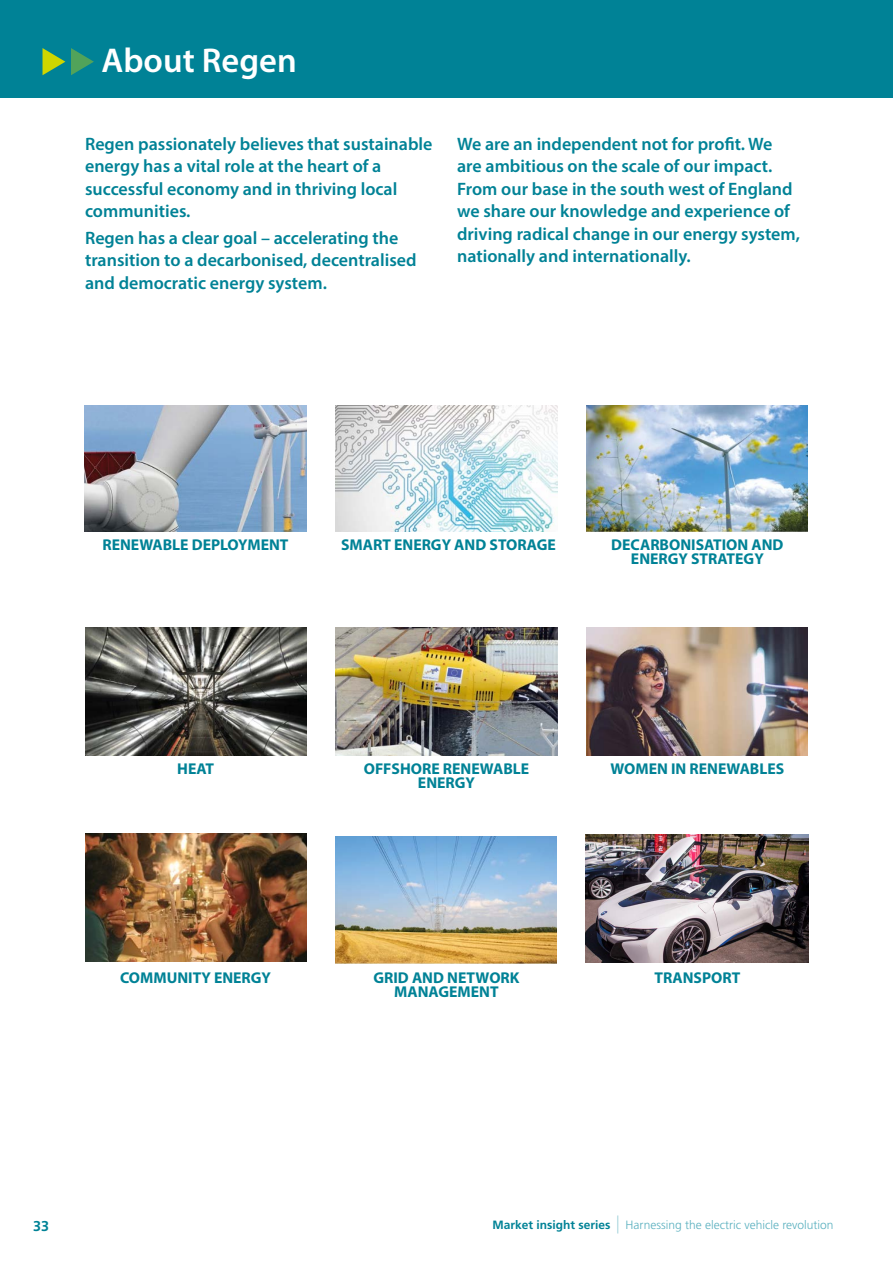
<style>
.page{position:relative;width:893px;height:1263px;background:#fff}
.page>*{position:absolute;margin:0;border:0;box-sizing:border-box;transform-origin:0 0}
.t1{font:600 34.5px "Myriad Pro";color:#fff}
.t2{font:600 18px/22.5px "Myriad Pro";color:#008296}
.t3{font:700 15.75px/14.2px "Myriad Pro";color:#008296;text-align:center}
.t4{font:700 14.25px "Frutiger LT Std";color:#008296}
.t5{font:300 12px "Frutiger LT Std";color:#5ab0bf}
.s1{font-weight:700;color:#008296}
.s2{font-size:18px}
</style>
<div class="page">
<div style="left:0;top:0;width:893px;height:98px;background:#008296"></div>
<svg style="left:43px;top:48px;width:22px;height:27px"></svg>
<svg style="left:71px;top:48px;width:23px;height:27px"></svg>
<img style="left:586px;top:835px;width:223px;height:127px">
<img style="left:336px;top:836px;width:221px;height:127px">
<img style="left:85px;top:833px;width:221px;height:128px">
<img style="left:85px;top:405px;width:221px;height:127px">
<img style="left:336px;top:405px;width:221px;height:127px">
<img style="left:587px;top:405px;width:221px;height:127px">
<img style="left:85px;top:628px;width:221px;height:127px">
<img style="left:336px;top:628px;width:221px;height:127px">
<img style="left:587px;top:628px;width:221px;height:127px">
<h1 class="t1" style="left:102px;top:39px;width:197px">About Regen</h1>
<p class="t2" style="left:85px;top:132px;width:349px">Regen passionately believes that sustainable energy has a vital role at the heart of a successful economy and in thriving local communities.</p>
<p class="t2" style="left:85px;top:226px;width:333px">Regen has a clear goal – accelerating the transition to a decarbonised, decentralised and democratic energy system.</p>
<p class="t2" style="left:457px;top:132px;width:344px">We are an independent not for profit. We are ambitious on the scale of our impact.<br>From our base in the south west of England we share our knowledge and experience of driving radical change in our energy system, nationally and internationally.</p>
<p class="t3" style="left:102px;top:537px;width:188px">RENEWABLE DEPLOYMENT</p>
<p class="t3" style="left:341px;top:537px;width:216px">SMART ENERGY AND STORAGE</p>
<p class="t3" style="left:611px;top:537px;width:174px">DECARBONISATION AND<br>ENERGY STRATEGY</p>
<p class="t3" style="left:177px;top:761px;width:38px">HEAT</p>
<p class="t3" style="left:364px;top:761px;width:167px">OFFSHORE RENEWABLE<br>ENERGY</p>
<p class="t3" style="left:610px;top:761px;width:175px">WOMEN IN RENEWABLES</p>
<p class="t3" style="left:120px;top:969px;width:152px">COMMUNITY ENERGY</p>
<p class="t3" style="left:373px;top:969px;width:148px">GRID AND NETWORK</p>
<p class="t3" style="left:654px;top:969px;width:87px">TRANSPORT</p>
<p class="t3" style="left:394px;top:984px;width:106px">MANAGEMENT</p>
<p class="t4" style="left:33px;top:1218px;width:17px">33</p>
<p class="t5" style="left:492px;top:1218px;width:342px"><span class="s1">Market insight series</span> <span class="s2">|</span> Harnessing the electric vehicle revolution</p>
</div>
